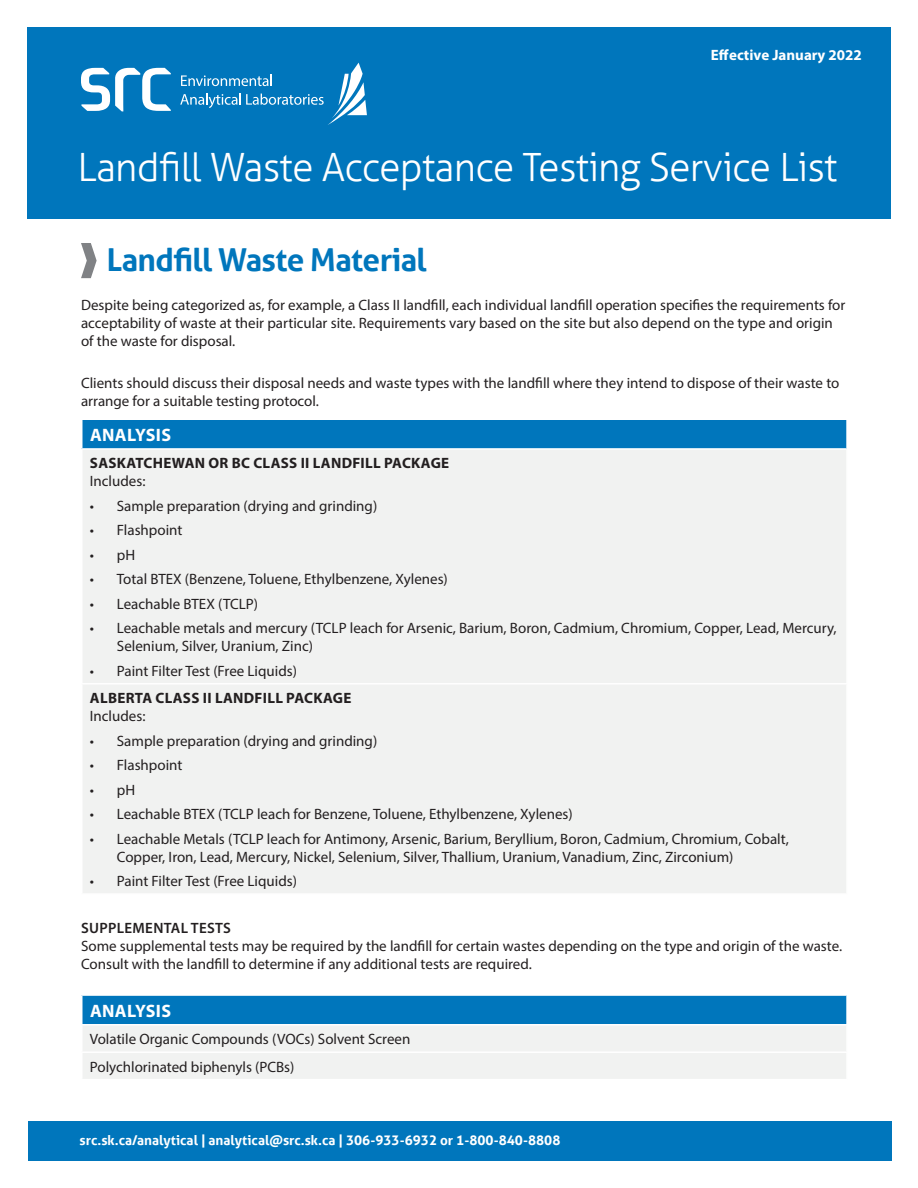
<style>
.page{position:relative;width:918px;height:1188px;background:#fff}
.page>*{position:absolute;margin:0;border:0;box-sizing:border-box;transform-origin:0 0}
.t1{font:300 39px "Aller";letter-spacing:-.02em;color:#fff}
.t2{font:700 31.5px "Aller";letter-spacing:-.02em;color:#0076bc}
.t3{font:700 18px "Myriad Pro";letter-spacing:.02em;color:#fff}
.t4{font:15px/18px "Myriad Pro";color:#231f20}
.t5{font:700 15px "Myriad Pro";letter-spacing:.02em;color:#231f20}
.t6{font:700 15px "Myriad Pro";color:#fff}
.t7{font:600 15px "Myriad Pro";letter-spacing:.02em;color:#231f20}
.t8{font:700 13.5px "Aller";color:#fff}
</style>
<div class="page">
<div style="left:27px;top:27px;width:864px;height:191px;background:#0076bc"></div>
<svg style="left:81px;top:68px;width:90px;height:43px"></svg>
<svg style="left:180px;top:63px;width:187px;height:62px"></svg>
<div style="left:28px;top:1121px;width:864px;height:40px;background:#0076bc"></div>
<svg style="left:81px;top:243px;width:16px;height:35px"></svg>
<div style="left:82px;top:419px;width:765px;height:30px;background:#0076bc"></div>
<div style="left:83px;top:450px;width:763px;height:443px;background:#f1f2f1"></div>
<hr style="left:81px;top:418px;width:767px;height:2px;background:#fff">
<hr style="left:846px;top:420px;width:2px;height:28px;background:#fff">
<hr style="left:81px;top:448px;width:767px;height:2px;background:#fff">
<hr style="left:81px;top:683px;width:767px;height:2px;background:#fff">
<svg style="left:82px;top:996px;width:765px;height:83px"></svg>
<hr style="left:846px;top:1053px;width:2px;height:26px;background:#fff">
<p class="t6" style="left:711px;top:45px;width:152px">Effective January 2022</p>
<h1 class="t1" style="left:78px;top:144px;width:761px">Landfill Waste Acceptance Testing Service List</h1>
<h2 class="t2" style="left:107px;top:240px;width:321px">Landfill Waste Material</h2>
<p class="t4" style="left:81px;top:295px;width:766px">Despite being categorized as, for example, a Class II landfill, each individual landfill operation specifies the requirements for acceptability of waste at their particular site. Requirements vary based on the site but also depend on the type and origin of the waste for disposal.</p>
<p class="t4" style="left:81px;top:374px;width:760px">Clients should discuss their disposal needs and waste types with the landfill where they intend to dispose of their waste to arrange for a suitable testing protocol.</p>
<p class="t3" style="left:90px;top:423px;width:83px">ANALYSIS</p>
<p class="t5" style="left:90px;top:453px;width:361px">SASKATCHEWAN OR BC CLASS II LANDFILL PACKAGE</p>
<p class="t4" style="left:90px;top:472px;width:57px">Includes:</p>
<p class="t4" style="left:90px;top:497px;width:289px">• Sample preparation (drying and grinding)</p>
<p class="t4" style="left:90px;top:521px;width:94px">• Flashpoint</p>
<p class="t4" style="left:90px;top:545px;width:47px">• pH</p>
<p class="t4" style="left:90px;top:570px;width:360px">• Total BTEX (Benzene, Toluene, Ethylbenzene, Xylenes)</p>
<p class="t4" style="left:90px;top:594px;width:170px">• Leachable BTEX (TCLP)</p>
<p class="t4" style="left:117px;top:619px;width:721px;text-indent:-27px">• Leachable metals and mercury (TCLP leach for Arsenic, Barium, Boron, Cadmium, Chromium, Copper, Lead, Mercury,<br>Selenium, Silver, Uranium, Zinc)</p>
<p class="t4" style="left:90px;top:661px;width:209px">• Paint Filter Test (Free Liquids)</p>
<p class="t5" style="left:90px;top:688px;width:263px">ALBERTA CLASS II LANDFILL PACKAGE</p>
<p class="t4" style="left:90px;top:707px;width:57px">Includes:</p>
<p class="t4" style="left:90px;top:731px;width:289px">• Sample preparation (drying and grinding)</p>
<p class="t4" style="left:90px;top:756px;width:94px">• Flashpoint</p>
<p class="t4" style="left:90px;top:780px;width:47px">• pH</p>
<p class="t4" style="left:90px;top:805px;width:484px">• Leachable BTEX (TCLP leach for Benzene, Toluene, Ethylbenzene, Xylenes)</p>
<p class="t4" style="left:117px;top:829px;width:674px;text-indent:-27px">• Leachable Metals (TCLP leach for Antimony, Arsenic, Barium, Beryllium, Boron, Cadmium, Chromium, Cobalt,<br>Copper, Iron, Lead, Mercury, Nickel, Selenium, Silver, Thallium, Uranium, Vanadium, Zinc, Zirconium)</p>
<p class="t4" style="left:90px;top:872px;width:209px">• Paint Filter Test (Free Liquids)</p>
<p class="t7" style="left:81px;top:918px;width:151px">SUPPLEMENTAL TESTS</p>
<p class="t4" style="left:81px;top:937px;width:763px">Some supplemental tests may be required by the landfill for certain wastes depending on the type and origin of the waste.<br>Consult with the landfill to determine if any additional tests are required.</p>
<p class="t3" style="left:90px;top:999px;width:83px">ANALYSIS</p>
<p class="t4" style="left:90px;top:1025px;width:322px;line-height:27.5px">Volatile Organic Compounds (VOCs) Solvent Screen<br>Polychlorinated biphenyls (PCBs)</p>
<p class="t8" style="left:80px;top:1132px;width:482px">src.sk.ca/analytical | analytical@src.sk.ca | 306-933-6932 or 1-800-840-8808</p>
</div>
